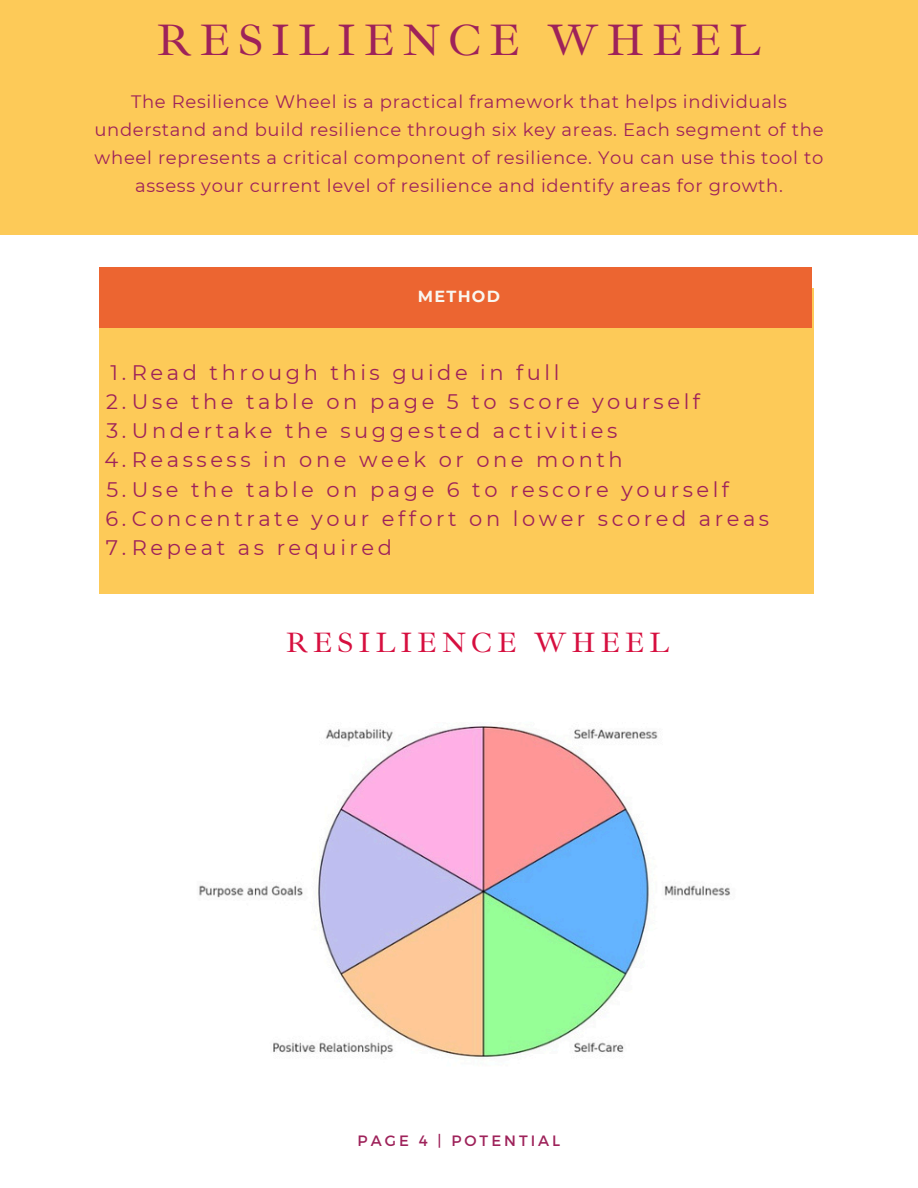
<style>
.page{position:relative;width:918px;height:1188px;background:#fff}
.page>*{position:absolute;margin:0;border:0;box-sizing:border-box;transform-origin:0 0}
.t1{font:45.15px "Ibarra Real Nova";letter-spacing:.17em;color:#9e225a}
.t2{font:28.65px "Ibarra Real Nova";letter-spacing:.17em;color:#d60f3f}
.t3{font:21px "Montserrat";letter-spacing:.17em;color:#9e225a}
.t4{font:18px/28.2px "Montserrat";letter-spacing:.04em;color:#9e225a;text-align:center}
.t5{font:700 16.05px "Montserrat";letter-spacing:.08em;color:#f9f7f0}
.t6{font:15px "Montserrat";letter-spacing:.2em;color:#9e225a}
</style>
<div class="page">
<div style="left:99px;top:288px;width:714px;height:306px;background:#fdca58"></div>
<div style="left:99px;top:267px;width:713px;height:61px;background:#ec6531"></div>
<div style="left:0;top:0;width:918px;height:235px;background:#fdca58"></div>
<img style="left:199px;top:726px;width:532px;height:333px">
<h5 class="t1" style="left:157px;top:13px;width:606px">RESILIENCE WHEEL</h5>
<p class="t4" style="left:94px;top:87px;width:731px">The Resilience Wheel is a practical framework that helps individuals understand and build resilience through six key areas. Each segment of the wheel represents a critical component of resilience. You can use this tool to assess your current level of resilience and identify areas for growth.</p>
<h1 class="t5" style="left:418px;top:287px;width:84px">METHOD</h1>
<p class="t3" style="left:111px;top:359px;width:450px">1.Read through this guide in full</p>
<p class="t3" style="left:106px;top:388px;width:595px">2.Use the table on page 5 to score yourself</p>
<p class="t3" style="left:106px;top:418px;width:512px">3.Undertake the suggested activities</p>
<p class="t3" style="left:104px;top:447px;width:520px">4.Reassess in one week or one month</p>
<p class="t3" style="left:106px;top:476px;width:624px">5.Use the table on page 6 to rescore yourself</p>
<p class="t3" style="left:105px;top:505px;width:665px">6.Concentrate your effort on lower scored areas</p>
<h2 class="t3" style="left:106px;top:535px;width:288px">7.Repeat as required</h2>
<p class="t2" style="left:286px;top:625px;width:385px">RESILIENCE WHEEL</p>
<h4 class="t6" style="left:358px;top:1131px;width:204px">PAGE 4 | POTENTIAL</h4>
</div>
